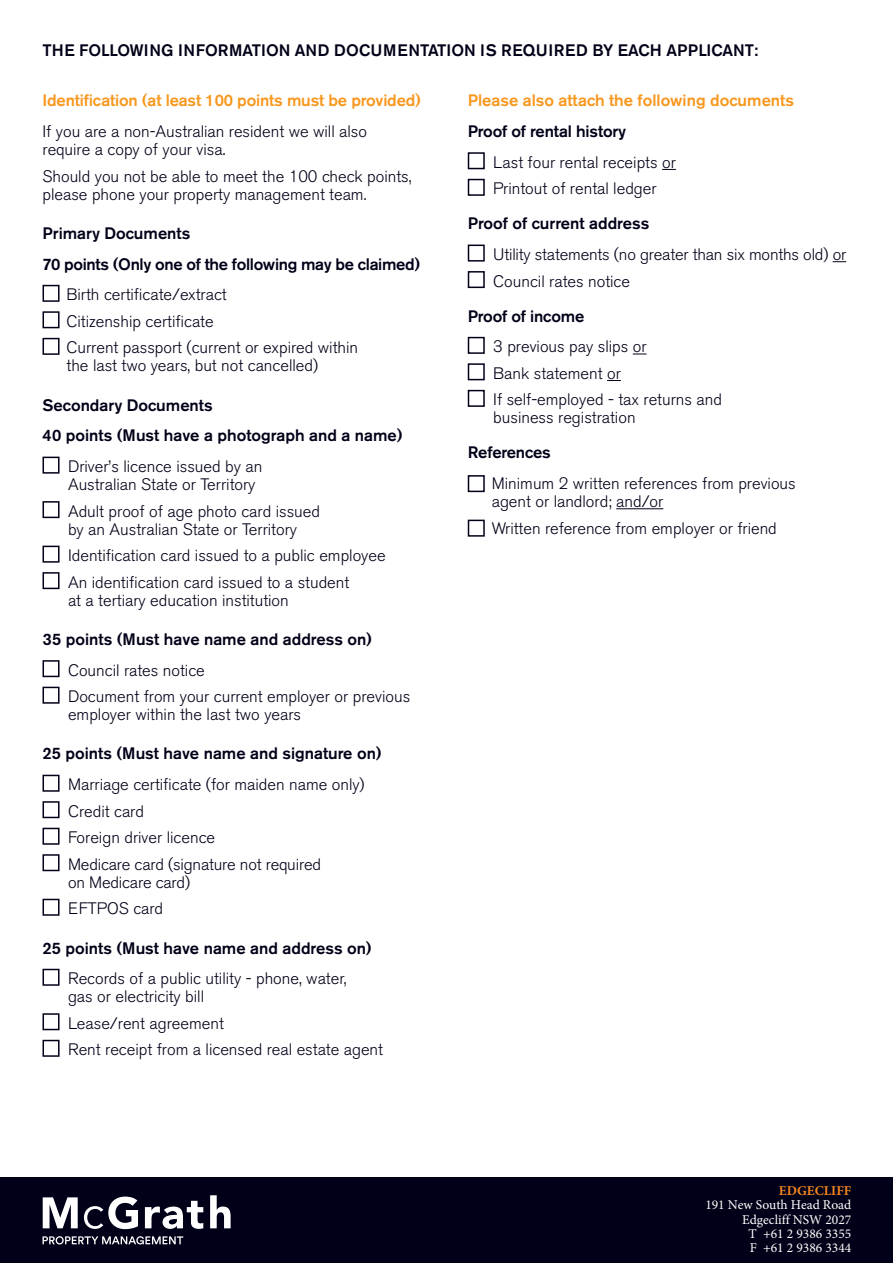
<style>
.page{position:relative;width:893px;height:1263px;background:#fff}
.page>*{position:absolute;margin:0;border:0;box-sizing:border-box;transform-origin:0 0}
.t1{font:300 16.5px/26.5px "Akzidenz Grotesk BE";color:#000018}
.t2{font:500 16.5px/30.8px "Akzidenz Grotesk BE";color:#000018}
.t3{font:500 16.5px "Akzidenz Grotesk BE";letter-spacing:-.01em;color:#f8971d}
.t4{font:500 16.5px/30.8px "Akzidenz Grotesk BE";letter-spacing:-.02em;color:#000018}
.t5{font:13.5px/14.4px "Minion Pro";color:#fff;text-align:right}
.t6{font:700 13.5px "Minion Pro";color:#f6861f}
</style>
<div class="page">
<div style="left:0;top:1177px;width:893px;height:86px;background:#000018"></div>
<svg style="left:43px;top:1197px;width:35px;height:31px"></svg>
<svg style="left:84px;top:1196px;width:54px;height:33px"></svg>
<svg style="left:145px;top:1201px;width:58px;height:28px"></svg>
<svg style="left:210px;top:1195px;width:21px;height:33px"></svg>
<svg style="left:43px;top:1236px;width:140px;height:8px"></svg>
<svg style="left:662px;top:169px;width:14px;height:1px"></svg>
<svg style="left:833px;top:261px;width:13px;height:1px"></svg>
<svg style="left:633px;top:354px;width:14px;height:1px"></svg>
<svg style="left:607px;top:380px;width:14px;height:1px"></svg>
<hr style="left:616px;top:508px;width:47px;height:1px;background:#000018">
<div style="left:468px;top:152px;width:17px;height:17px;border:2px solid #000018"></div>
<div style="left:468px;top:179px;width:17px;height:17px;border:2px solid #000018"></div>
<div style="left:468px;top:245px;width:17px;height:17px;border:2px solid #000018"></div>
<div style="left:468px;top:271px;width:17px;height:17px;border:2px solid #000018"></div>
<div style="left:468px;top:337px;width:17px;height:17px;border:2px solid #000018"></div>
<div style="left:468px;top:363px;width:17px;height:17px;border:2px solid #000018"></div>
<div style="left:468px;top:390px;width:17px;height:17px;border:2px solid #000018"></div>
<div style="left:468px;top:475px;width:17px;height:17px;border:2px solid #000018"></div>
<div style="left:468px;top:520px;width:17px;height:17px;border:2px solid #000018"></div>
<div style="left:43px;top:285px;width:17px;height:17px;border:2px solid #000018"></div>
<div style="left:43px;top:311px;width:17px;height:17px;border:2px solid #000018"></div>
<div style="left:43px;top:338px;width:17px;height:17px;border:2px solid #000018"></div>
<div style="left:43px;top:457px;width:17px;height:17px;border:2px solid #000018"></div>
<div style="left:43px;top:501px;width:17px;height:17px;border:2px solid #000018"></div>
<div style="left:43px;top:546px;width:17px;height:17px;border:2px solid #000018"></div>
<div style="left:43px;top:572px;width:17px;height:17px;border:2px solid #000018"></div>
<div style="left:43px;top:660px;width:17px;height:17px;border:2px solid #000018"></div>
<div style="left:43px;top:687px;width:17px;height:17px;border:2px solid #000018"></div>
<div style="left:43px;top:775px;width:17px;height:17px;border:2px solid #000018"></div>
<div style="left:43px;top:801px;width:17px;height:17px;border:2px solid #000018"></div>
<div style="left:43px;top:828px;width:17px;height:17px;border:2px solid #000018"></div>
<div style="left:43px;top:854px;width:17px;height:17px;border:2px solid #000018"></div>
<div style="left:43px;top:899px;width:17px;height:17px;border:2px solid #000018"></div>
<div style="left:43px;top:969px;width:17px;height:17px;border:2px solid #000018"></div>
<div style="left:43px;top:1013px;width:17px;height:17px;border:2px solid #000018"></div>
<div style="left:43px;top:1040px;width:17px;height:17px;border:2px solid #000018"></div>
<p class="t2" style="left:43px;top:34px;width:717px">THE FOLLOWING INFORMATION AND DOCUMENTATION IS REQUIRED BY EACH APPLICANT:</p>
<p class="t3" style="left:468px;top:90px;width:328px">Please also attach the following documents</p>
<p class="t2" style="left:468px;top:116px;width:160px">Proof of rental history</p>
<p class="t1" style="left:493px;top:149px;width:184px">Last four rental receipts or<br>Printout of rental ledger</p>
<p class="t2" style="left:468px;top:208px;width:183px">Proof of current address</p>
<p class="t1" style="left:493px;top:241px;width:354px">Utility statements (no greater than six months old) or<br>Council rates notice</p>
<p class="t2" style="left:468px;top:300px;width:118px">Proof of income</p>
<p class="t1" style="left:493px;top:334px;width:230px">3 previous pay slips or<br>Bank statement or<br>If self-employed - tax returns and</p>
<p class="t1" style="left:493px;top:405px;width:144px">business registration</p>
<p class="t2" style="left:468px;top:437px;width:85px">References</p>
<p class="t1" style="left:492px;top:475px;width:305px;line-height:18px">Minimum 2 written references from previous agent or landlord; and/or</p>
<p class="t1" style="left:492px;top:515px;width:287px">Written reference from employer or friend</p>
<p class="t3" style="left:43px;top:90px;width:380px">Identification (at least 100 points must be provided)</p>
<p class="t1" style="left:43px;top:123px;width:326px;line-height:18px">If you are a non-Australian resident we will also require a copy of your visa.</p>
<p class="t1" style="left:43px;top:167px;width:370px;line-height:18px">Should you not be able to meet the 100 check points, please phone your property management team.</p>
<p class="t4" style="left:43px;top:218px;width:379px">Primary Documents<br>70 points (Only one of the following may be claimed)</p>
<p class="t1" style="left:67px;top:282px;width:293px">Birth certificate/extract<br>Citizenship certificate<br>Current passport (current or expired within</p>
<p class="t1" style="left:67px;top:353px;width:253px">the last two years, but not cancelled)</p>
<p class="t2" style="left:43px;top:389px;width:362px">Secondary Documents<br>40 points (Must have a photograph and a name)</p>
<p class="t1" style="left:68px;top:458px;width:196px;line-height:18px">Driver’s licence issued by an<br>Australian State or Territory</p>
<p class="t1" style="left:68px;top:502px;width:254px;line-height:18px">Adult proof of age photo card issued by an Australian State or Territory</p>
<p class="t1" style="left:68px;top:542px;width:319px">Identification card issued to a public employee<br>An identification card issued to a student</p>
<p class="t1" style="left:68px;top:587px;width:222px">at a tertiary education institution</p>
<p class="t2" style="left:43px;top:624px;width:331px">35 points (Must have name and address on)</p>
<p class="t1" style="left:68px;top:657px;width:344px">Council rates notice<br>Document from your current employer or previous</p>
<p class="t1" style="left:68px;top:701px;width:235px">employer within the last two years</p>
<p class="t2" style="left:43px;top:738px;width:341px">25 points (Must have name and signature on)</p>
<p class="t1" style="left:68px;top:771px;width:298px">Marriage certificate (for maiden name only)<br>Credit card<br>Foreign driver licence<br>Medicare card (signature not required</p>
<p class="t1" style="left:68px;top:869px;width:124px">on Medicare card)<br>EFTPOS card</p>
<p class="t2" style="left:43px;top:932px;width:331px">25 points (Must have name and address on)</p>
<p class="t1" style="left:68px;top:970px;width:280px;line-height:18px">Records of a public utility - phone, water, gas or electricity bill</p>
<p class="t1" style="left:68px;top:1010px;width:316px">Lease/rent agreement<br>Rent receipt from a licensed real estate agent</p>
<p class="t6" style="left:779px;top:1181px;width:74px">EDGECLIFF</p>
<p class="t5" style="left:705px;top:1198px;width:147px">191 New South Head Road<br>Edgecliff NSW 2027<br>T +61 2 9386 3355<br>F +61 2 9386 3344</p>
</div>
